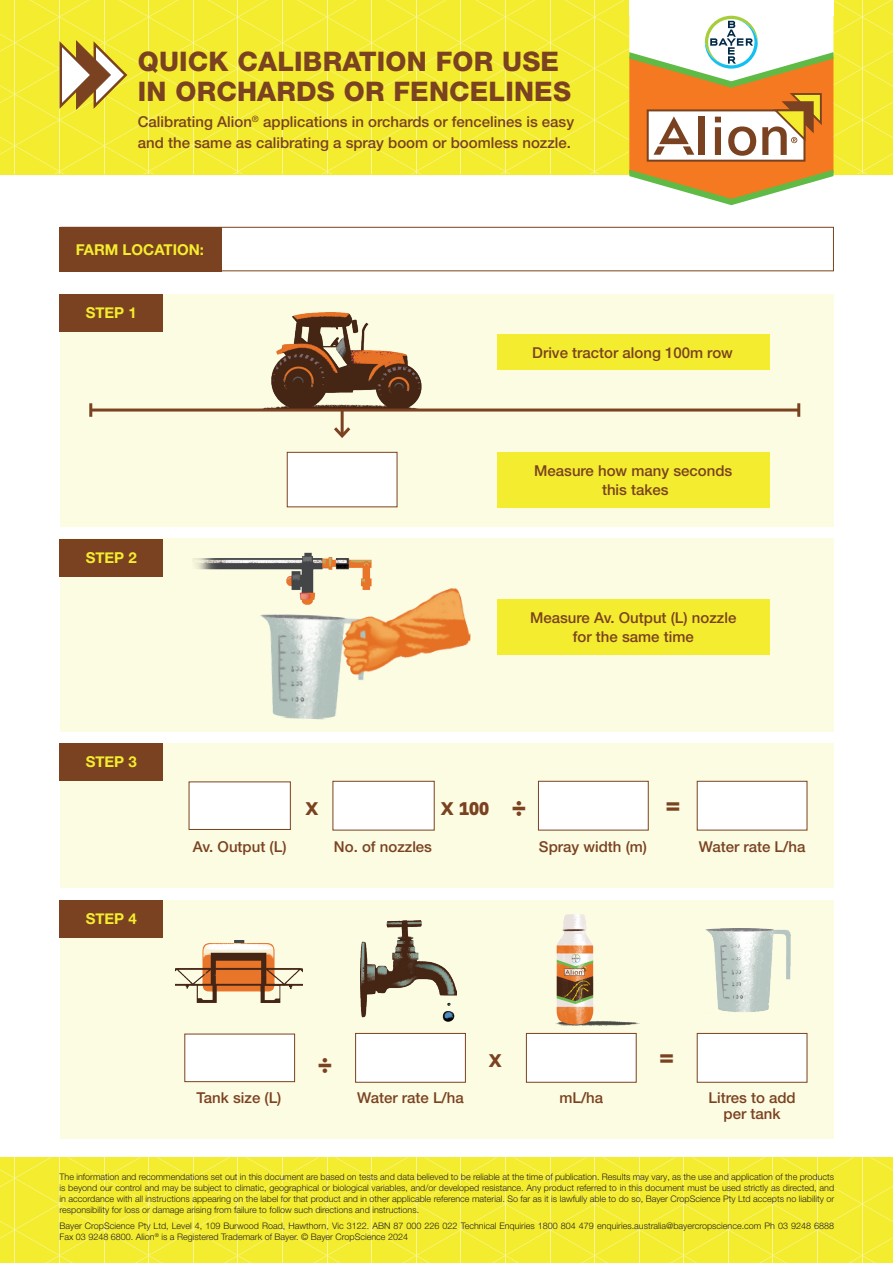
<style>
.page{position:relative;width:893px;height:1263px;background:#fff}
.page>*{position:absolute;margin:0;border:0;box-sizing:border-box;transform-origin:0 0}
.t1{font:800 27px/30px "Helvetica Neue LT Pro";letter-spacing:.01em;color:#7a4220}
.t2{font:800 24px "Bayer Sans";color:#7a4220}
.t3{font:800 18px "Bayer Sans";color:#7a4220}
.t4{font:500 15px/21px "Helvetica Neue LT Pro";color:#7a4220}
.numbers{font:700 15px "Helvetica Neue";color:#f4ed2f}
.t5{font:700 15px "Helvetica Neue LT Pro";color:#f4ed2f}
.t6{font:300 9px/10.8px "Helvetica Neue LT Pro";color:#231f20;text-align:justify}
</style>
<div class="page">
<div style="left:60px;top:227px;width:774px;height:44px;background:#fff;border:1px solid #7a4220"></div>
<div style="left:60px;top:900px;width:773px;height:238px;background:#fcfce3"></div>
<div style="left:60px;top:743px;width:774px;height:145px;background:#fcfce3"></div>
<div style="left:60px;top:539px;width:774px;height:193px;background:#fcfce3"></div>
<div style="left:60px;top:294px;width:773px;height:233px;background:#fcfce3"></div>
<svg style="left:0;top:1157px;width:893px;height:106px"></svg>
<svg style="left:0;top:0;width:893px;height:205px"></svg>
<div style="left:60px;top:294px;width:103px;height:37px;background:#7a4220"></div>
<div style="left:60px;top:227px;width:162px;height:44px;background:#7a4220"></div>
<div style="left:60px;top:539px;width:103px;height:38px;background:#7a4220"></div>
<div style="left:60px;top:743px;width:103px;height:37px;background:#7a4220"></div>
<div style="left:60px;top:900px;width:103px;height:37px;background:#7a4220"></div>
<img style="left:260px;top:588px;width:211px;height:132px">
<img style="left:705px;top:929px;width:86px;height:83px">
<img style="left:555px;top:914px;width:84px;height:111px">
<img style="left:175px;top:940px;width:128px;height:63px">
<img style="left:361px;top:921px;width:95px;height:100px">
<img style="left:264px;top:313px;width:158px;height:95px">
<hr style="left:91px;top:408px;width:708px;height:3px;background:#7a4220">
<hr style="left:89px;top:403px;width:3px;height:14px;background:#7a4220">
<hr style="left:797px;top:403px;width:3px;height:14px;background:#7a4220">
<hr style="left:341px;top:410px;width:3px;height:26px;background:#7a4220">
<svg style="left:334px;top:424px;width:17px;height:14px"></svg>
<div style="left:189px;top:781px;width:102px;height:49px;background:#fff;border:1px solid #7a4220"></div>
<div style="left:184px;top:1034px;width:111px;height:48px;background:#fff;border:1px solid #7a4220"></div>
<div style="left:333px;top:781px;width:102px;height:49px;background:#fff;border:1px solid #7a4220"></div>
<div style="left:287px;top:452px;width:110px;height:55px;background:#fff;border:1px solid #7a4220"></div>
<div style="left:355px;top:1033px;width:111px;height:50px;background:#fff;border:1px solid #7a4220"></div>
<div style="left:538px;top:781px;width:111px;height:49px;background:#fff;border:1px solid #7a4220"></div>
<div style="left:526px;top:1033px;width:111px;height:50px;background:#fff;border:1px solid #7a4220"></div>
<div style="left:697px;top:781px;width:110px;height:49px;background:#fff;border:1px solid #7a4220"></div>
<div style="left:697px;top:1033px;width:110px;height:50px;background:#fff;border:1px solid #7a4220"></div>
<div style="left:497px;top:599px;width:273px;height:55px;background:#f4ed2f"></div>
<div style="left:497px;top:452px;width:273px;height:55px;background:#f4ed2f"></div>
<div style="left:497px;top:334px;width:273px;height:36px;background:#f4ed2f"></div>
<img style="left:193px;top:552px;width:206px;height:60px">
<p class="t1" style="left:138px;top:47px;width:435px">QUICK CALIBRATION FOR USE<br>IN ORCHARDS OR FENCELINES</p>
<p class="t4" style="left:138px;top:111px;width:438px">Calibrating Alion<sup>®</sup> applications in orchards or fencelines is easy and the same as calibrating a spray boom or boomless nozzle.</p>
<p class="t5" style="left:76px;top:240px;width:130px">FARM LOCATION:</p>
<p class="numbers" style="left:86px;top:301px;width:53px">STEP 1</p>
<p class="numbers" style="left:86px;top:546px;width:53px">STEP 2</p>
<p class="numbers" style="left:86px;top:750px;width:53px">STEP 3</p>
<p class="numbers" style="left:86px;top:907px;width:53px">STEP 4</p>
<p class="t4" style="left:532px;top:342px;width:202px">Drive tractor along 100m row</p>
<p class="t4" style="left:534px;top:460px;width:200px">Measure how many seconds</p>
<p class="t4" style="left:602px;top:479px;width:68px">this takes</p>
<p class="t4" style="left:530px;top:607px;width:208px">Measure Av. Output (L) nozzle</p>
<p class="t4" style="left:573px;top:626px;width:122px">for the same time</p>
<p class="t4" style="left:193px;top:836px;width:95px">Av. Output (L)</p>
<p class="t3" style="left:305px;top:797px;width:15px">X</p>
<p class="t2" style="left:512px;top:792px;width:16px">÷</p>
<p class="t3" style="left:441px;top:797px;width:50px">X 100</p>
<p class="t2" style="left:666px;top:790px;width:16px">=</p>
<p class="t4" style="left:334px;top:836px;width:100px">No. of nozzles</p>
<p class="t4" style="left:539px;top:836px;width:110px">Spray width (m)</p>
<p class="t4" style="left:699px;top:836px;width:108px">Water rate L/ha</p>
<p class="t3" style="left:488px;top:1049px;width:15px">X</p>
<p class="t2" style="left:318px;top:1049px;width:16px">÷</p>
<p class="t2" style="left:659px;top:1043px;width:16px">=</p>
<p class="t4" style="left:197px;top:1087px;width:86px">Tank size (L)</p>
<p class="t4" style="left:357px;top:1087px;width:108px">Water rate L/ha</p>
<p class="t4" style="left:559px;top:1087px;width:45px">mL/ha</p>
<p class="t4" style="left:708px;top:1087px;width:89px">Litres to add</p>
<p class="t4" style="left:724px;top:1103px;width:58px">per tank</p>
<p class="t6" style="left:60px;top:1171px;width:776px">The information and recommendations set out in this document are based on tests and data believed to be reliable at the time of publication. Results may vary, as the use and application of the products is beyond our control and may be subject to climatic, geographical or biological variables, and/or developed resistance. Any product referred to in this document must be used strictly as directed, and in accordance with all instructions appearing on the label for that product and in other applicable reference material. So far as it is lawfully able to do so, Bayer CropScience Pty Ltd accepts no liability or responsibility for loss or damage arising from failure to follow such directions and instructions.</p>
<p class="t6" style="left:60px;top:1220px;width:776px">Bayer CropScience Pty Ltd, Level 4, 109 Burwood Road, Hawthorn, Vic 3122. ABN 87 000 226 022 Technical Enquiries 1800 804 479 enquiries.australia@bayercropscience.com Ph 03 9248 6888<br>Fax 03 9248 6800. Alion<sup>®</sup> is a Registered Trademark of Bayer. © Bayer CropScience 2024</p>
</div>
